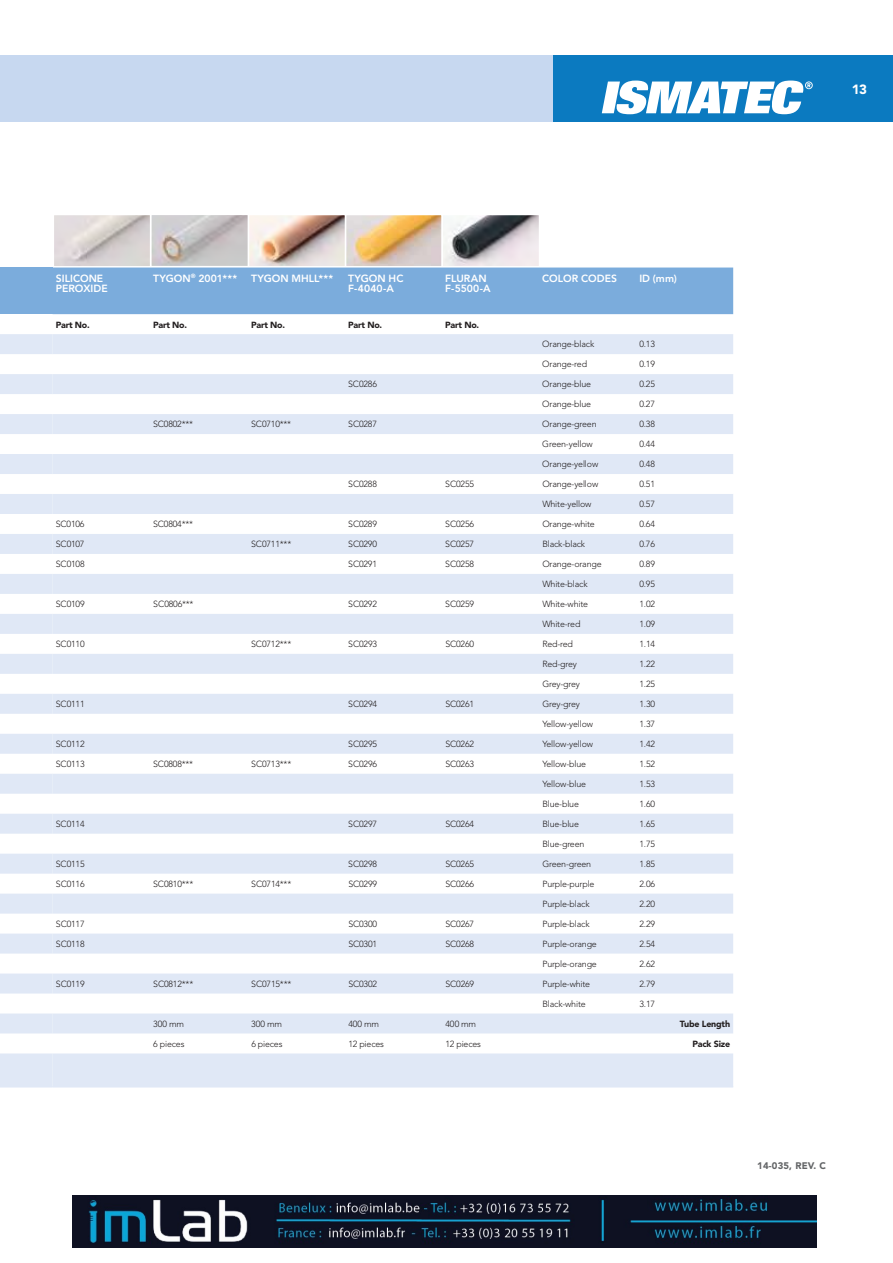
<style>
.page{position:relative;width:893px;height:1263px;background:#fff}
.page>*{position:absolute;margin:0;border:0;box-sizing:border-box;transform-origin:0 0}
.t1{font:900 13.35px "Avenir";color:#fff}
.t2{font:800 10.35px/10.4px "Avenir LT Std";letter-spacing:.005em;color:#fff}
.t3{font:900 9.45px "Avenir";letter-spacing:.02em;color:#636567}
.t4{font:300 8.85px "Avenir LT Std";letter-spacing:-.02em;color:#231f20}
.t5{font:900 8.85px "Avenir";letter-spacing:-.025em;color:#231f20}
</style>
<div class="page">
<div style="left:0;top:55px;width:893px;height:67px;background:#c7d8f0"></div>
<div style="left:553px;top:55px;width:340px;height:67px;background:#0b7ac0"></div>
<svg style="left:602px;top:81px;width:211px;height:33px"></svg>
<img style="left:55px;top:216px;width:483px;height:50px">
<div style="left:150px;top:214px;width:99px;height:53px;border:1px solid #fff"></div>
<svg style="left:347px;top:216px;width:94px;height:50px"></svg>
<div style="left:345px;top:214px;width:98px;height:54px;border:1px solid #fff"></div>
<img style="left:250px;top:216px;width:94px;height:50px">
<div style="left:248px;top:214px;width:98px;height:54px;border:1px solid #fff"></div>
<div style="left:53px;top:214px;width:98px;height:54px;border:1px solid #fff"></div>
<div style="left:441px;top:214px;width:99px;height:54px;border:1px solid #fff"></div>
<div style="left:53px;top:268px;width:680px;height:46px;background:#7bacdc"></div>
<svg style="left:53px;top:334px;width:680px;height:752px;fill:#e1e9f6"></svg>
<hr style="left:53px;top:1086px;width:97px;height:2px;background:#e0e8f6">
<hr style="left:150px;top:1086px;width:583px;height:2px;background:#e0e8f6">
<div style="left:0;top:268px;width:53px;height:46px;background:#7bacdc"></div>
<svg style="left:0;top:334px;width:53px;height:752px"></svg>
<hr style="left:0;top:1086px;width:53px;height:2px;background:#e0e8f6">
<img style="left:72px;top:1195px;width:745px;height:53px">
<h1 class="t1" style="left:852px;top:84px;width:17px">13</h1>
<p class="t2" style="left:56px;top:273px;width:53px">SILICONE<br>PEROXIDE</p>
<p class="t2" style="left:153px;top:273px;width:86px">TYGON<sup>®</sup> 2001***</p>
<p class="t2" style="left:251px;top:273px;width:84px">TYGON MHLL***</p>
<p class="t2" style="left:348px;top:273px;width:57px">TYGON HC<br>F-4040-A</p>
<p class="t2" style="left:445px;top:273px;width:47px">FLURAN<br>F-5500-A</p>
<p class="t2" style="left:542px;top:273px;width:76px">COLOR CODES</p>
<p class="t2" style="left:639px;top:273px;width:39px">ID (mm)</p>
<p class="t5" style="left:56px;top:321px;width:35px">Part No.</p>
<p class="t5" style="left:153px;top:321px;width:35px">Part No.</p>
<p class="t5" style="left:251px;top:321px;width:35px">Part No.</p>
<p class="t5" style="left:348px;top:321px;width:35px">Part No.</p>
<p class="t5" style="left:445px;top:321px;width:35px">Part No.</p>
<p class="t4" style="left:542px;top:341px;width:53px">Orange-black</p>
<p class="t4" style="left:639px;top:341px;width:17px">0.13</p>
<p class="t4" style="left:542px;top:361px;width:46px">Orange-red</p>
<p class="t4" style="left:639px;top:361px;width:17px">0.19</p>
<p class="t4" style="left:348px;top:381px;width:30px">SC0286</p>
<p class="t4" style="left:542px;top:381px;width:50px">Orange-blue</p>
<p class="t4" style="left:639px;top:381px;width:17px">0.25</p>
<p class="t4" style="left:542px;top:401px;width:50px">Orange-blue</p>
<p class="t4" style="left:639px;top:401px;width:17px">0.27</p>
<p class="t4" style="left:153px;top:421px;width:42px">SC0802***</p>
<p class="t4" style="left:251px;top:421px;width:42px">SC0710***</p>
<p class="t4" style="left:348px;top:421px;width:30px">SC0287</p>
<p class="t4" style="left:542px;top:421px;width:56px">Orange-green</p>
<p class="t4" style="left:639px;top:421px;width:17px">0.38</p>
<p class="t4" style="left:542px;top:441px;width:52px">Green-yellow</p>
<p class="t4" style="left:639px;top:441px;width:17px">0.44</p>
<p class="t4" style="left:542px;top:461px;width:57px">Orange-yellow</p>
<p class="t4" style="left:639px;top:461px;width:17px">0.48</p>
<p class="t4" style="left:348px;top:480px;width:30px">SC0288</p>
<p class="t4" style="left:445px;top:480px;width:30px">SC0255</p>
<p class="t4" style="left:542px;top:480px;width:57px">Orange-yellow</p>
<p class="t4" style="left:639px;top:480px;width:17px">0.51</p>
<p class="t4" style="left:542px;top:500px;width:51px">White-yellow</p>
<p class="t4" style="left:639px;top:500px;width:17px">0.57</p>
<p class="t4" style="left:56px;top:520px;width:30px">SC0106</p>
<p class="t4" style="left:153px;top:520px;width:42px">SC0804***</p>
<p class="t4" style="left:348px;top:520px;width:30px">SC0289</p>
<p class="t4" style="left:445px;top:520px;width:30px">SC0256</p>
<p class="t4" style="left:542px;top:520px;width:54px">Orange-white</p>
<p class="t4" style="left:639px;top:520px;width:17px">0.64</p>
<p class="t4" style="left:56px;top:540px;width:30px">SC0107</p>
<p class="t4" style="left:251px;top:540px;width:42px">SC0711***</p>
<p class="t4" style="left:348px;top:540px;width:30px">SC0290</p>
<p class="t4" style="left:445px;top:540px;width:30px">SC0257</p>
<p class="t4" style="left:542px;top:540px;width:44px">Black-black</p>
<p class="t4" style="left:639px;top:540px;width:17px">0.76</p>
<p class="t4" style="left:56px;top:560px;width:30px">SC0108</p>
<p class="t4" style="left:348px;top:560px;width:30px">SC0291</p>
<p class="t4" style="left:445px;top:560px;width:30px">SC0258</p>
<p class="t4" style="left:542px;top:560px;width:61px">Orange-orange</p>
<p class="t4" style="left:639px;top:560px;width:17px">0.89</p>
<p class="t4" style="left:542px;top:580px;width:47px">White-black</p>
<p class="t4" style="left:639px;top:580px;width:17px">0.95</p>
<p class="t4" style="left:56px;top:600px;width:30px">SC0109</p>
<p class="t4" style="left:153px;top:600px;width:42px">SC0806***</p>
<p class="t4" style="left:348px;top:600px;width:30px">SC0292</p>
<p class="t4" style="left:445px;top:600px;width:30px">SC0259</p>
<p class="t4" style="left:542px;top:600px;width:47px">White-white</p>
<p class="t4" style="left:639px;top:600px;width:17px">1.02</p>
<p class="t4" style="left:542px;top:620px;width:40px">White-red</p>
<p class="t4" style="left:639px;top:620px;width:17px">1.09</p>
<p class="t4" style="left:56px;top:640px;width:30px">SC0110</p>
<p class="t4" style="left:251px;top:640px;width:42px">SC0712***</p>
<p class="t4" style="left:348px;top:640px;width:30px">SC0293</p>
<p class="t4" style="left:445px;top:640px;width:30px">SC0260</p>
<p class="t4" style="left:542px;top:640px;width:32px">Red-red</p>
<p class="t4" style="left:639px;top:640px;width:17px">1.14</p>
<p class="t4" style="left:542px;top:660px;width:36px">Red-grey</p>
<p class="t4" style="left:639px;top:660px;width:17px">1.22</p>
<p class="t4" style="left:542px;top:680px;width:39px">Grey-grey</p>
<p class="t4" style="left:639px;top:680px;width:17px">1.25</p>
<p class="t4" style="left:56px;top:700px;width:30px">SC0111</p>
<p class="t4" style="left:348px;top:700px;width:30px">SC0294</p>
<p class="t4" style="left:445px;top:700px;width:30px">SC0261</p>
<p class="t4" style="left:542px;top:700px;width:39px">Grey-grey</p>
<p class="t4" style="left:639px;top:700px;width:17px">1.30</p>
<p class="t4" style="left:542px;top:720px;width:52px">Yellow-yellow</p>
<p class="t4" style="left:639px;top:720px;width:17px">1.37</p>
<p class="t4" style="left:56px;top:740px;width:30px">SC0112</p>
<p class="t4" style="left:348px;top:740px;width:30px">SC0295</p>
<p class="t4" style="left:445px;top:740px;width:30px">SC0262</p>
<p class="t4" style="left:542px;top:740px;width:52px">Yellow-yellow</p>
<p class="t4" style="left:639px;top:740px;width:17px">1.42</p>
<p class="t4" style="left:56px;top:760px;width:30px">SC0113</p>
<p class="t4" style="left:153px;top:760px;width:42px">SC0808***</p>
<p class="t4" style="left:251px;top:760px;width:42px">SC0713***</p>
<p class="t4" style="left:348px;top:760px;width:30px">SC0296</p>
<p class="t4" style="left:445px;top:760px;width:30px">SC0263</p>
<p class="t4" style="left:542px;top:760px;width:45px">Yellow-blue</p>
<p class="t4" style="left:639px;top:760px;width:17px">1.52</p>
<p class="t4" style="left:542px;top:780px;width:45px">Yellow-blue</p>
<p class="t4" style="left:639px;top:780px;width:17px">1.53</p>
<p class="t4" style="left:542px;top:800px;width:38px">Blue-blue</p>
<p class="t4" style="left:639px;top:800px;width:17px">1.60</p>
<p class="t4" style="left:56px;top:820px;width:30px">SC0114</p>
<p class="t4" style="left:348px;top:820px;width:30px">SC0297</p>
<p class="t4" style="left:445px;top:820px;width:30px">SC0264</p>
<p class="t4" style="left:542px;top:820px;width:38px">Blue-blue</p>
<p class="t4" style="left:639px;top:820px;width:17px">1.65</p>
<p class="t4" style="left:542px;top:840px;width:43px">Blue-green</p>
<p class="t4" style="left:639px;top:840px;width:17px">1.75</p>
<p class="t4" style="left:56px;top:860px;width:30px">SC0115</p>
<p class="t4" style="left:348px;top:860px;width:30px">SC0298</p>
<p class="t4" style="left:445px;top:860px;width:30px">SC0265</p>
<p class="t4" style="left:542px;top:860px;width:50px">Green-green</p>
<p class="t4" style="left:639px;top:860px;width:17px">1.85</p>
<p class="t4" style="left:56px;top:880px;width:30px">SC0116</p>
<p class="t4" style="left:153px;top:880px;width:42px">SC0810***</p>
<p class="t4" style="left:251px;top:880px;width:42px">SC0714***</p>
<p class="t4" style="left:348px;top:880px;width:30px">SC0299</p>
<p class="t4" style="left:445px;top:880px;width:30px">SC0266</p>
<p class="t4" style="left:542px;top:880px;width:54px">Purple-purple</p>
<p class="t4" style="left:639px;top:880px;width:17px">2.06</p>
<p class="t4" style="left:542px;top:900px;width:49px">Purple-black</p>
<p class="t4" style="left:639px;top:900px;width:17px">2.20</p>
<p class="t4" style="left:56px;top:920px;width:30px">SC0117</p>
<p class="t4" style="left:348px;top:920px;width:30px">SC0300</p>
<p class="t4" style="left:445px;top:920px;width:30px">SC0267</p>
<p class="t4" style="left:542px;top:920px;width:49px">Purple-black</p>
<p class="t4" style="left:639px;top:920px;width:17px">2.29</p>
<p class="t4" style="left:56px;top:940px;width:30px">SC0118</p>
<p class="t4" style="left:348px;top:940px;width:30px">SC0301</p>
<p class="t4" style="left:445px;top:940px;width:30px">SC0268</p>
<p class="t4" style="left:542px;top:940px;width:56px">Purple-orange</p>
<p class="t4" style="left:639px;top:940px;width:17px">2.54</p>
<p class="t4" style="left:542px;top:960px;width:56px">Purple-orange</p>
<p class="t4" style="left:639px;top:960px;width:17px">2.62</p>
<p class="t4" style="left:56px;top:980px;width:30px">SC0119</p>
<p class="t4" style="left:153px;top:980px;width:42px">SC0812***</p>
<p class="t4" style="left:251px;top:980px;width:42px">SC0715***</p>
<p class="t4" style="left:348px;top:980px;width:30px">SC0302</p>
<p class="t4" style="left:445px;top:980px;width:30px">SC0269</p>
<p class="t4" style="left:542px;top:980px;width:49px">Purple-white</p>
<p class="t4" style="left:639px;top:980px;width:17px">2.79</p>
<p class="t4" style="left:542px;top:1000px;width:45px">Black-white</p>
<p class="t4" style="left:639px;top:1000px;width:17px">3.17</p>
<p class="t4" style="left:153px;top:1020px;width:32px">300 mm</p>
<p class="t4" style="left:251px;top:1020px;width:32px">300 mm</p>
<p class="t4" style="left:348px;top:1020px;width:32px">400 mm</p>
<p class="t4" style="left:445px;top:1020px;width:32px">400 mm</p>
<p class="t5" style="left:680px;top:1020px;width:52px">Tube Length</p>
<p class="t4" style="left:153px;top:1040px;width:33px">6 pieces</p>
<p class="t4" style="left:251px;top:1040px;width:33px">6 pieces</p>
<p class="t4" style="left:348px;top:1040px;width:37px">12 pieces</p>
<p class="t4" style="left:445px;top:1040px;width:37px">12 pieces</p>
<p class="t5" style="left:692px;top:1040px;width:39px">Pack Size</p>
<p class="t3" style="left:757px;top:1162px;width:70px">14-035, REV. C</p>
</div>
